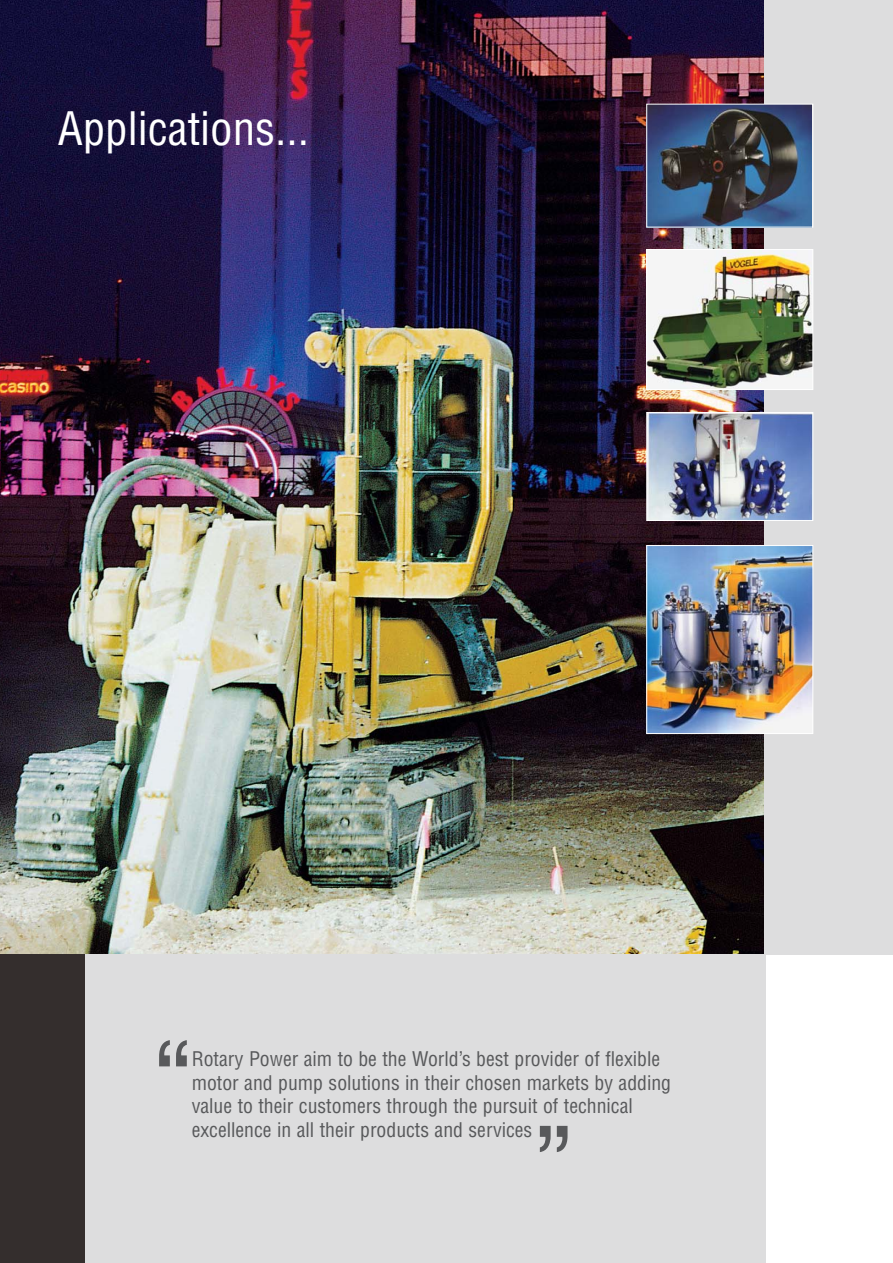
<style>
.page{position:relative;width:893px;height:1263px;background:#fff}
.page>*{position:absolute;margin:0;border:0;box-sizing:border-box;transform-origin:0 0}
.t1{font:103.05px "Helvetica";color:#58595b}
.t2{font:condensed 45px "Helvetica";color:#fff}
.t3{font:condensed 19.8px/23.7px "Helvetica";color:#58595b}
</style>
<div class="page">
<img style="left:0;top:0;width:765px;height:955px">
<div style="left:0;top:955px;width:765px;height:308px;background:#ddddde"></div>
<div style="left:0;top:955px;width:85px;height:308px;background:#342e2d"></div>
<div style="left:765px;top:0;width:128px;height:955px;background:#ddddde"></div>
<img style="left:648px;top:106px;width:163px;height:119px">
<div style="left:646px;top:104px;width:167px;height:123px;border:1px solid #fff"></div>
<img style="left:648px;top:251px;width:163px;height:137px">
<div style="left:646px;top:249px;width:167px;height:141px;border:1px solid #fff"></div>
<img style="left:648px;top:547px;width:163px;height:185px">
<div style="left:646px;top:545px;width:167px;height:189px;border:1px solid #fff"></div>
<img style="left:648px;top:414px;width:163px;height:105px">
<div style="left:646px;top:412px;width:167px;height:109px;border:1px solid #fff"></div>
<h2 class="t2" style="left:58px;top:111px;width:253px">Applications...</h2>
<h1 class="t1" style="left:155px;top:1041px;width:36px">“</h1>
<p class="t3" style="left:192px;top:1048px;width:481px">Rotary Power aim to be the World’s best provider of flexible motor and pump solutions in their chosen markets by adding value to their customers through the pursuit of technical excellence in all their products and services</p>
<h1 class="t1" style="left:571px;top:1151px;width:36px;rotate:-180deg">“</h1>
</div>
